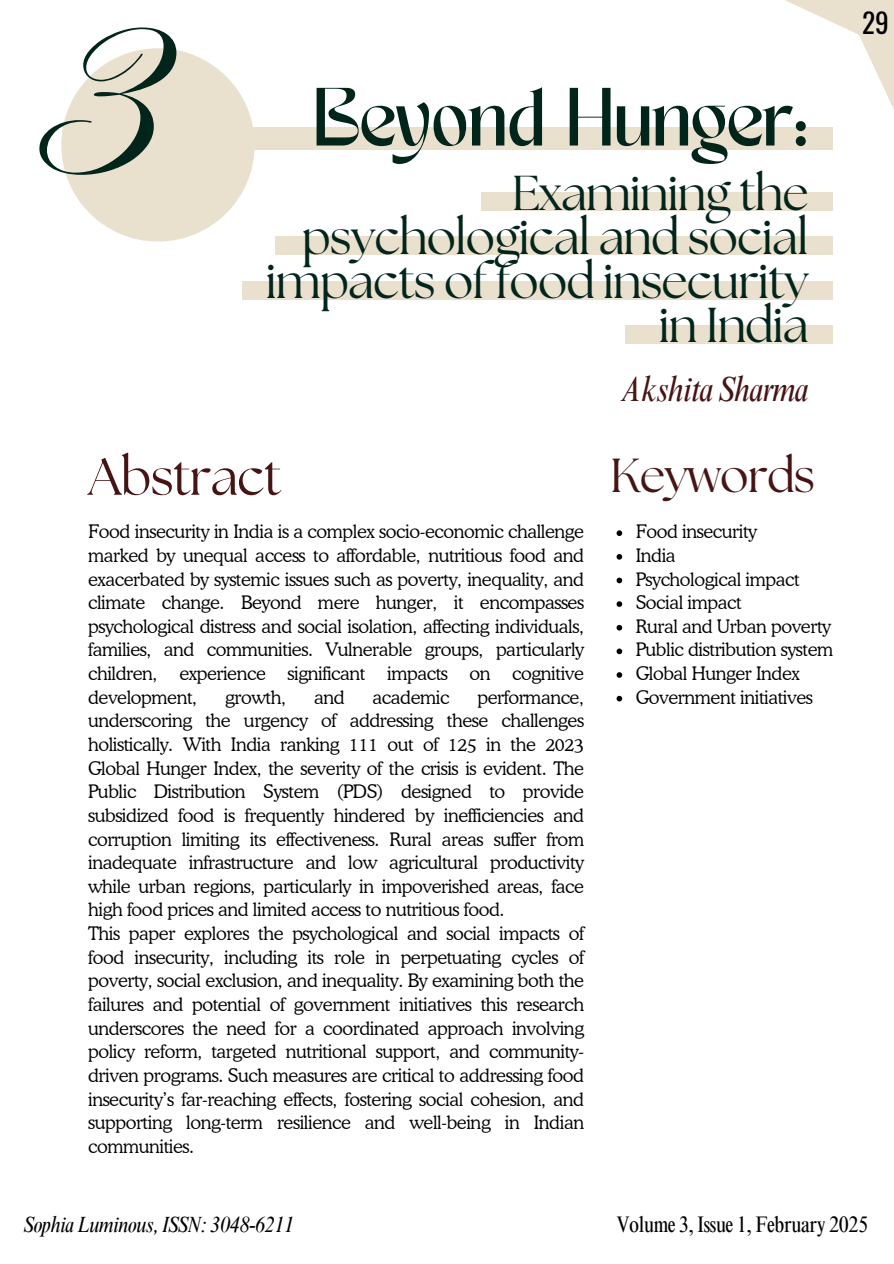
<style>
.page{position:relative;width:894px;height:1264px;background:#fff}
.page>*{position:absolute;margin:0;border:0;box-sizing:border-box;transform-origin:0 0}
.t1{font:272.1px "ITC Edwardian Script Com";color:#01241b}
.t2{font:57.6px "TANMERINGUE";letter-spacing:-.02em;color:#01241b}
.t3{font:52.2px "The Seasons";letter-spacing:-.02em;color:#471414}
.t4{font:48.9px/43.8px "The Seasons";letter-spacing:-.02em;color:#01241b;text-align:right}
.t5{font:47.7px "The Seasons";letter-spacing:-.02em;color:#471414}
.t6{font:italic condensed 35.55px "Times NRMT Pro";letter-spacing:-.02em;color:#471414}
.t7{font:27.3px "Oswald";color:#000}
.t8{font:italic condensed 22.5px "Times NRMT Pro";letter-spacing:-.02em;color:#000}
.t9{font:condensed 22.5px "Times NRMT Pro";letter-spacing:-.02em;color:#000}
.t10{font:300 18.6px/23.7px "Cooper BT";letter-spacing:-.02em;color:#000;text-align:justify}
</style>
<div class="page">
<div style="left:61px;top:48px;width:193px;height:193px;background:#eae0ce;border-radius:50%"></div>
<div style="left:187px;top:127px;width:645px;height:23px;background:#eae0ce"></div>
<div style="left:481px;top:192px;width:351px;height:18px;background:#eae0ce"></div>
<svg style="left:785px;top:0;width:108px;height:107px"></svg>
<div style="left:275px;top:237px;width:557px;height:18px;background:#eae0ce"></div>
<div style="left:242px;top:281px;width:590px;height:18px;background:#eae0ce"></div>
<div style="left:624px;top:325px;width:208px;height:18px;background:#eae0ce"></div>
<svg style="left:616px;top:530px;width:6px;height:6px"></svg>
<svg style="left:616px;top:554px;width:6px;height:5px"></svg>
<svg style="left:616px;top:577px;width:6px;height:6px"></svg>
<svg style="left:616px;top:601px;width:6px;height:6px"></svg>
<svg style="left:616px;top:625px;width:6px;height:5px"></svg>
<svg style="left:616px;top:648px;width:6px;height:6px"></svg>
<svg style="left:616px;top:672px;width:6px;height:5px"></svg>
<svg style="left:616px;top:695px;width:6px;height:6px"></svg>
<h4 class="t1" style="left:12px;top:-63px;width:132px">3</h4>
<h1 class="t2" style="left:313px;top:87px;width:496px">Beyond Hunger:</h1>
<h2 class="t4" style="left:266px;top:174px;width:544px">Examining the psychological and social impacts of food insecurity in India</h2>
<h3 class="t6" style="left:622px;top:376px;width:188px">Akshita Sharma</h3>
<h1 class="t3" style="left:88px;top:453px;width:195px">Abstract</h1>
<p class="t5" style="left:610px;top:453px;width:206px">Keywords</p>
<p class="t10" style="left:635px;top:519px;width:123px">Food insecurity</p>
<h2 class="t10" style="left:635px;top:543px;width:41px">India</h2>
<p class="t10" style="left:635px;top:567px;width:165px">Psychological impact</p>
<p class="t10" style="left:635px;top:590px;width:107px">Social impact</p>
<p class="t10" style="left:635px;top:614px;width:197px">Rural and Urban poverty</p>
<p class="t10" style="left:635px;top:637px;width:199px">Public distribution system</p>
<p class="t10" style="left:635px;top:661px;width:165px">Global Hunger Index</p>
<p class="t10" style="left:635px;top:685px;width:179px">Government initiatives</p>
<p class="t10" style="left:88px;top:519px;width:497px">Food insecurity in India is a complex socio-economic challenge marked by unequal access to affordable, nutritious food and exacerbated by systemic issues such as poverty, inequality, and climate change. Beyond mere hunger, it encompasses psychological distress and social isolation, affecting individuals, families, and communities. Vulnerable groups, particularly children, experience significant impacts on cognitive development,</p>
<p class="t10" style="left:225px;top:685px;width:62px">growth,</p>
<p class="t10" style="left:314px;top:685px;width:32px">and</p>
<p class="t10" style="left:372px;top:685px;width:78px">academic</p>
<p class="t10" style="left:88px;top:685px;width:497px;text-indent:389px">performance, underscoring the urgency of addressing these challenges holistically. With India ranking 111 out of 125 in the 2023<br>Global Hunger Index, the severity of the crisis is evident. The Public Distribution System (PDS) designed to provide subsidized food is frequently hindered by inefficiencies and corruption limiting its effectiveness. Rural areas suffer from inadequate infrastructure and low agricultural productivity while urban regions, particularly in impoverished areas, face high food prices and limited access to nutritious food.</p>
<p class="t10" style="left:88px;top:921px;width:497px">This paper explores the psychological and social impacts of food insecurity, including its role in perpetuating cycles of poverty, social exclusion, and inequality. By examining both the failures and potential of government initiatives this research underscores the need for a coordinated approach involving policy reform, targeted nutritional support, and community&shy;driven programs. Such measures are critical to addressing food insecurity’s far-reaching effects, fostering social cohesion, and supporting long-term resilience and well-being in Indian communities.</p>
<h4 class="t7" style="left:861px;top:1px;width:28px">29</h4>
<p class="t8" style="left:24px;top:1216px;width:272px">Sophia Luminous, ISSN: 3048-6211</p>
<p class="t9" style="left:616px;top:1216px;width:253px">Volume 3, Issue 1, February 2025</p>
</div>
